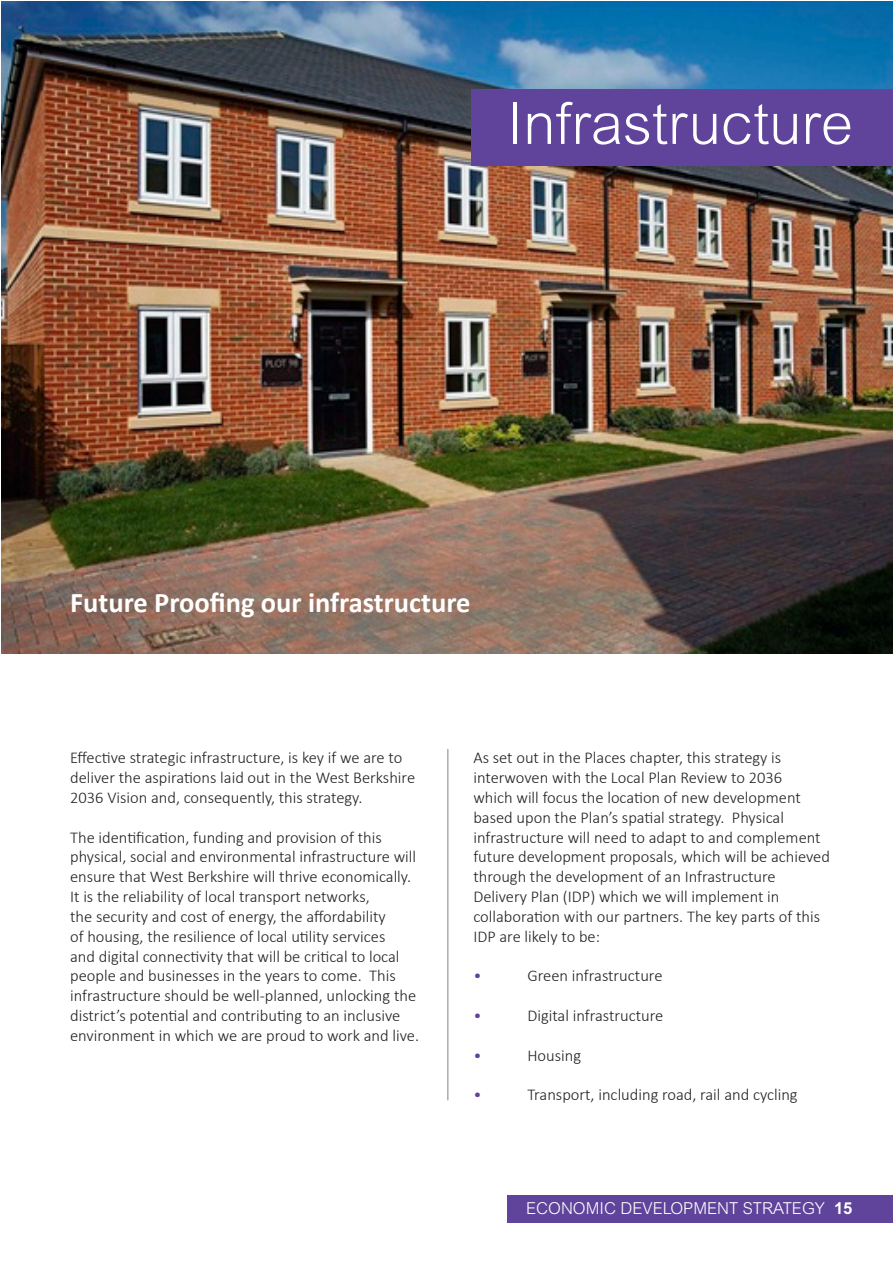
<style>
.page{position:relative;width:893px;height:1263px;background:#fff}
.page>*{position:absolute;margin:0;border:0;box-sizing:border-box;transform-origin:0 0}
.Paragraph_Style_1{font:300 57.9px "Arial MT Std";color:#fff}
.Paragraph_Style_1-2{font:700 28.5px "Calibri";color:#fff}
.Paragraph_Style_1-3{font:300 16.5px/19.8px "Calibri";color:#231f20}
.t1{font:300 16.5px "Arial MT Std";color:#fff}
.Paragraph_Style_1-4{font:300 16.5px "Calibri";color:#60439b}
.s1{font-weight:700}
</style>
<div class="page">
<div style="left:507px;top:1195px;width:386px;height:28px;background:#60439b"></div>
<img style="left:1px;top:2px;width:892px;height:652px">
<div style="left:471px;top:89px;width:422px;height:77px;background:#60439b"></div>
<hr style="left:447px;top:749px;width:1px;height:351px;background:#808285">
<p class="Paragraph_Style_1" style="left:507px;top:91px;width:347px">Infrastructure</p>
<p class="Paragraph_Style_1-2" style="left:70px;top:584px;width:402px">Future Proofing our infrastructure</p>
<p class="Paragraph_Style_1-3" style="left:70px;top:748px;width:347px">Effective strategic infrastructure, is key if we are to deliver the aspirations laid out in the West Berkshire<br>2036 Vision and, consequently, this strategy.</p>
<p class="Paragraph_Style_1-3" style="left:70px;top:827px;width:350px">The identification, funding and provision of this physical, social and environmental infrastructure will ensure that West Berkshire will thrive economically.<br>It is the reliability of local transport networks,<br>the security and cost of energy, the affordability<br>of housing, the resilience of local utility services<br>and digital connectivity that will be critical to local people and businesses in the years to come. This infrastructure should be well-planned, unlocking the district’s potential and contributing to an inclusive environment in which we are proud to work and live.</p>
<p class="Paragraph_Style_1-3" style="left:473px;top:748px;width:358px">As set out in the Places chapter, this strategy is interwoven with the Local Plan Review to 2036<br>which will focus the location of new development based upon the Plan’s spatial strategy. Physical infrastructure will need to adapt to and complement future development proposals, which will be achieved through the development of an Infrastructure Delivery Plan (IDP) which we will implement in collaboration with our partners. The key parts of this IDP are likely to be:</p>
<p class="Paragraph_Style_1-4" style="left:473px;top:965px;width:10px">•</p>
<p class="Paragraph_Style_1-3" style="left:527px;top:966px;width:137px">Green infrastructure</p>
<p class="Paragraph_Style_1-4" style="left:473px;top:1005px;width:10px">•</p>
<p class="Paragraph_Style_1-3" style="left:527px;top:1005px;width:138px">Digital infrastructure</p>
<p class="Paragraph_Style_1-4" style="left:473px;top:1045px;width:10px">•</p>
<p class="Paragraph_Style_1-3" style="left:527px;top:1045px;width:55px">Housing</p>
<p class="Paragraph_Style_1-4" style="left:473px;top:1084px;width:10px">•</p>
<p class="Paragraph_Style_1-3" style="left:527px;top:1084px;width:272px">Transport, including road, rail and cycling</p>
<p class="t1" style="left:526px;top:1199px;width:328px">ECONOMIC DEVELOPMENT STRATEGY <span class="s1">15</span></p>
</div>
